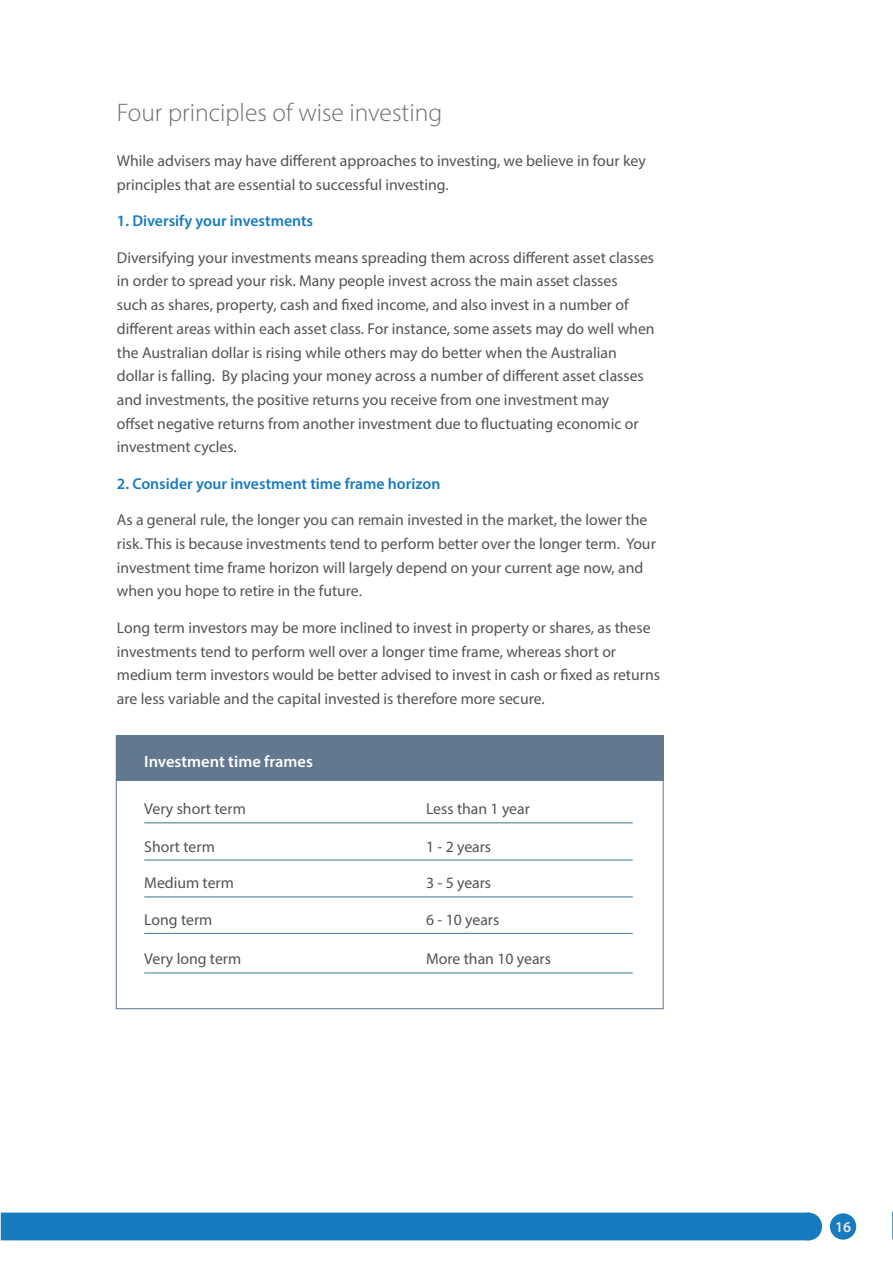
<style>
.page{position:relative;width:893px;height:1263px;background:#fff}
.page>*{position:absolute;margin:0;border:0;box-sizing:border-box;transform-origin:0 0}
.bullets{font:300 25.5px "Myriad Pro";color:#6e6e6e}
.t1{font:600 16.5px "Myriad Pro";color:#fff}
.t2{font:15.75px/23.7px "Myriad Pro";color:#535353}
.t3{font:600 15.75px "Myriad Pro";color:#177bc0}
.t4{font:600 15px "Myriad Pro";color:#ebebec}
</style>
<div class="page">
<div style="left:1px;top:1212px;width:808px;height:28px;background:#177bc0;border:2px solid #177bc0"></div>
<div style="left:796px;top:1213px;width:25px;height:26px;background:#177bc0;border-radius:50%"></div>
<div style="left:795px;top:1212px;width:27px;height:28px;border:2px solid #177bc0;border-radius:50%"></div>
<div style="left:830px;top:1213px;width:26px;height:26px;background:#177bc0;border-radius:50%"></div>
<svg style="left:892px;top:1211px;width:1px;height:28px"></svg>
<div style="left:116px;top:736px;width:547px;height:273px;background:#fff;border:1px solid #61788f"></div>
<div style="left:116px;top:736px;width:547px;height:45px;background:#61788f"></div>
<hr style="left:144px;top:823px;width:489px;height:1px;background:#3f7891">
<hr style="left:144px;top:860px;width:489px;height:1px;background:#3f7891">
<hr style="left:144px;top:897px;width:489px;height:1px;background:#3f7891">
<hr style="left:144px;top:933px;width:489px;height:1px;background:#3f7891">
<hr style="left:144px;top:973px;width:489px;height:1px;background:#3f7891">
<p class="bullets" style="left:117px;top:97px;width:327px">Four principles of wise investing</p>
<p class="t2" style="left:117px;top:149px;width:530px">While advisers may have different approaches to investing, we believe in four key principles that are essential to successful investing.</p>
<p class="t3" style="left:117px;top:211px;width:198px">1. Diversify your investments</p>
<p class="t2" style="left:117px;top:245px;width:539px">Diversifying your investments means spreading them across different asset classes in order to spread your risk. Many people invest across the main asset classes<br>such as shares, property, cash and fixed income, and also invest in a number of different areas within each asset class. For instance, some assets may do well when the Australian dollar is rising while others may do better when the Australian dollar is falling. By placing your money across a number of different asset classes and investments, the positive returns you receive from one investment may<br>offset negative returns from another investment due to fluctuating economic or investment cycles.</p>
<p class="t3" style="left:117px;top:473px;width:325px">2. Consider your investment time frame horizon</p>
<p class="t2" style="left:117px;top:508px;width:540px">As a general rule, the longer you can remain invested in the market, the lower the risk. This is because investments tend to perform better over the longer term. Your investment time frame horizon will largely depend on your current age now, and when you hope to retire in the future.</p>
<p class="t2" style="left:117px;top:615px;width:545px">Long term investors may be more inclined to invest in property or shares, as these investments tend to perform well over a longer time frame, whereas short or medium term investors would be better advised to invest in cash or fixed as returns are less variable and the capital invested is therefore more secure.</p>
<p class="t1" style="left:144px;top:751px;width:170px">Investment time frames</p>
<p class="t2" style="left:144px;top:797px;width:103px">Very short term</p>
<p class="t2" style="left:426px;top:797px;width:105px">Less than 1 year</p>
<p class="t2" style="left:426px;top:834px;width:67px">1 - 2 years</p>
<p class="t2" style="left:144px;top:871px;width:91px">Medium term</p>
<p class="t2" style="left:426px;top:871px;width:67px">3 - 5 years</p>
<p class="t2" style="left:144px;top:907px;width:70px">Long term</p>
<p class="t2" style="left:144px;top:947px;width:99px">Very long term</p>
<p class="t2" style="left:144px;top:834px;width:72px">Short term</p>
<p class="t2" style="left:426px;top:907px;width:75px">6 - 10 years</p>
<p class="t2" style="left:426px;top:947px;width:126px">More than 10 years</p>
<p class="t4" style="left:835px;top:1217px;width:18px">16</p>
</div>
